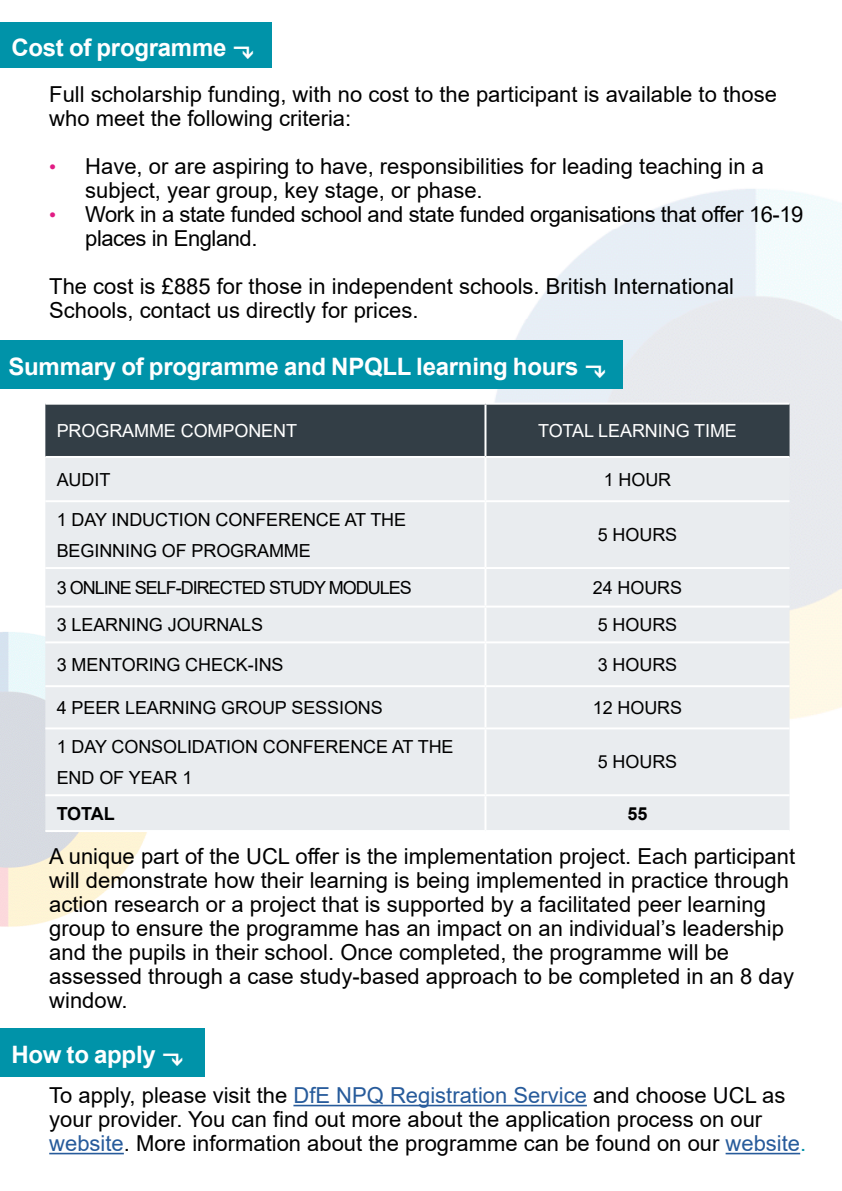
<style>
.page{position:relative;width:842px;height:1191px;background:#fff}
.page>*{position:absolute;margin:0;border:0;box-sizing:border-box;transform-origin:0 0}
.t1{font:700 24px "Arial";letter-spacing:-.01em;color:#fff}
.t2{font:22px/24px "Arial";color:#000}
.t3{font:22px/24px "Arial";letter-spacing:-.02em;color:#000}
.t4{font:18px/31px "Arial";letter-spacing:-.005em;color:#000}
.t5{font:18px "Arial";letter-spacing:-.005em;color:#fff}
.t6{font:18px "Arial";letter-spacing:-.055em;color:#000}
.t7{font:700 18px "Arial";letter-spacing:-.005em;color:#000}
.s1{font-size:20px;color:#e11c84}
.s2{color:#275b9b}
.s3{color:#0093a9}
</style>
<div class="page">
<img style="left:0;top:632px;width:147px;height:295px">
<img style="left:495px;top:189px;width:347px;height:582px">
<div style="left:45px;top:405px;width:744px;height:51px;background:#333e46"></div>
<div style="left:45px;top:458px;width:744px;height:372px;background:#e9ecef"></div>
<hr style="left:484px;top:405px;width:2px;height:51px;background:#fff">
<hr style="left:485px;top:456px;width:304px;height:2px;background:#fff">
<hr style="left:484px;top:458px;width:2px;height:42px;background:#fff">
<hr style="left:45px;top:500px;width:440px;height:2px;background:#fff">
<hr style="left:485px;top:500px;width:304px;height:2px;background:#fff">
<hr style="left:484px;top:502px;width:2px;height:65px;background:#fff">
<hr style="left:45px;top:567px;width:440px;height:2px;background:#fff">
<hr style="left:485px;top:567px;width:304px;height:2px;background:#fff">
<hr style="left:484px;top:569px;width:2px;height:36px;background:#fff">
<hr style="left:45px;top:605px;width:440px;height:2px;background:#fff">
<hr style="left:485px;top:605px;width:304px;height:2px;background:#fff">
<hr style="left:484px;top:607px;width:2px;height:34px;background:#fff">
<hr style="left:45px;top:641px;width:440px;height:2px;background:#fff">
<hr style="left:485px;top:641px;width:304px;height:2px;background:#fff">
<hr style="left:484px;top:643px;width:2px;height:42px;background:#fff">
<hr style="left:45px;top:685px;width:440px;height:2px;background:#fff">
<hr style="left:485px;top:685px;width:304px;height:2px;background:#fff">
<hr style="left:484px;top:687px;width:2px;height:40px;background:#fff">
<hr style="left:45px;top:727px;width:440px;height:2px;background:#fff">
<hr style="left:485px;top:727px;width:304px;height:2px;background:#fff">
<hr style="left:484px;top:729px;width:2px;height:65px;background:#fff">
<hr style="left:45px;top:794px;width:440px;height:2px;background:#fff">
<hr style="left:485px;top:794px;width:304px;height:2px;background:#fff">
<hr style="left:484px;top:796px;width:2px;height:34px;background:#fff">
<hr style="left:45px;top:830px;width:440px;height:2px;background:#fff">
<hr style="left:485px;top:403px;width:304px;height:2px;background:#fff">
<div style="left:0;top:340px;width:622px;height:49px;background:#0093a9"></div>
<div style="left:0;top:1028px;width:204px;height:48px;background:#0093a9"></div>
<hr style="left:293px;top:1104px;width:294px;height:2px;background:#275b9b">
<hr style="left:49px;top:1152px;width:75px;height:2px;background:#275b9b">
<hr style="left:726px;top:1152px;width:74px;height:2px;background:#275b9b">
<div style="left:0;top:22px;width:272px;height:46px;background:#0093a9"></div>
<p class="t1" style="left:11px;top:30px;width:245px">Cost of programme ↴</p>
<p class="t2" style="left:49px;top:83px;width:729px">Full scholarship funding, with no cost to the participant is available to those who meet the following criteria:</p>
<p class="t2" style="left:85px;top:155px;width:680px;text-indent:-36px"><span class="s1">•</span> Have, or are aspiring to have, responsibilities for leading teaching in a subject, year group, key stage, or phase.</p>
<p class="t3" style="left:85px;top:203px;width:720px;text-indent:-36px"><span class="s1">•</span> Work in a state funded school and state funded organisations that offer 16-19 places in England.</p>
<p class="t2" style="left:49px;top:275px;width:686px">The cost is £885 for those in independent schools. British International<br>Schools, contact us directly for prices.</p>
<p class="t1" style="left:9px;top:349px;width:600px">Summary of programme and NPQLL learning hours ↴</p>
<p class="t5" style="left:57px;top:418px;width:242px">PROGRAMME COMPONENT</p>
<p class="t5" style="left:538px;top:418px;width:200px">TOTAL LEARNING TIME</p>
<p class="t4" style="left:57px;top:464px;width:55px">AUDIT</p>
<p class="t4" style="left:604px;top:464px;width:69px">1 HOUR</p>
<p class="t4" style="left:57px;top:504px;width:351px">1 DAY INDUCTION CONFERENCE AT THE<br>BEGINNING OF PROGRAMME</p>
<p class="t4" style="left:598px;top:519px;width:81px">5 HOURS</p>
<p class="t6" style="left:57px;top:575px;width:357px">3 ONLINE SELF-DIRECTED STUDY MODULES</p>
<p class="t4" style="left:593px;top:572px;width:91px">24 HOURS</p>
<p class="t4" style="left:57px;top:609px;width:208px">3 LEARNING JOURNALS</p>
<p class="t4" style="left:598px;top:609px;width:81px">5 HOURS</p>
<p class="t4" style="left:57px;top:649px;width:228px">3 MENTORING CHECK-INS</p>
<p class="t4" style="left:598px;top:649px;width:81px">3 HOURS</p>
<p class="t4" style="left:57px;top:692px;width:328px">4 PEER LEARNING GROUP SESSIONS</p>
<p class="t4" style="left:593px;top:692px;width:91px">12 HOURS</p>
<p class="t4" style="left:57px;top:731px;width:398px">1 DAY CONSOLIDATION CONFERENCE AT THE<br>END OF YEAR 1</p>
<p class="t4" style="left:598px;top:746px;width:81px">5 HOURS</p>
<p class="t7" style="left:57px;top:800px;width:59px">TOTAL</p>
<p class="t7" style="left:627px;top:800px;width:21px">55</p>
<p class="t2" style="left:49px;top:844px;width:747px">A unique part of the UCL offer is the implementation project. Each participant will demonstrate how their learning is being implemented in practice through action research or a project that is supported by a facilitated peer learning group to ensure the programme has an impact on an individual’s leadership and the pupils in their school. Once completed, the programme will be assessed through a case study-based approach to be completed in an 8 day window.</p>
<p class="t1" style="left:11px;top:1037px;width:175px">How to apply ↴</p>
<p class="t2" style="left:49px;top:1083px;width:758px">To apply, please visit the <span class="s2">DfE NPQ Registration Service</span> and choose UCL as your provider. You can find out more about the application process on our <span class="s2">website</span>. More information about the programme can be found on our <span class="s2">website</span><span class="s3">.</span></p>
</div>
